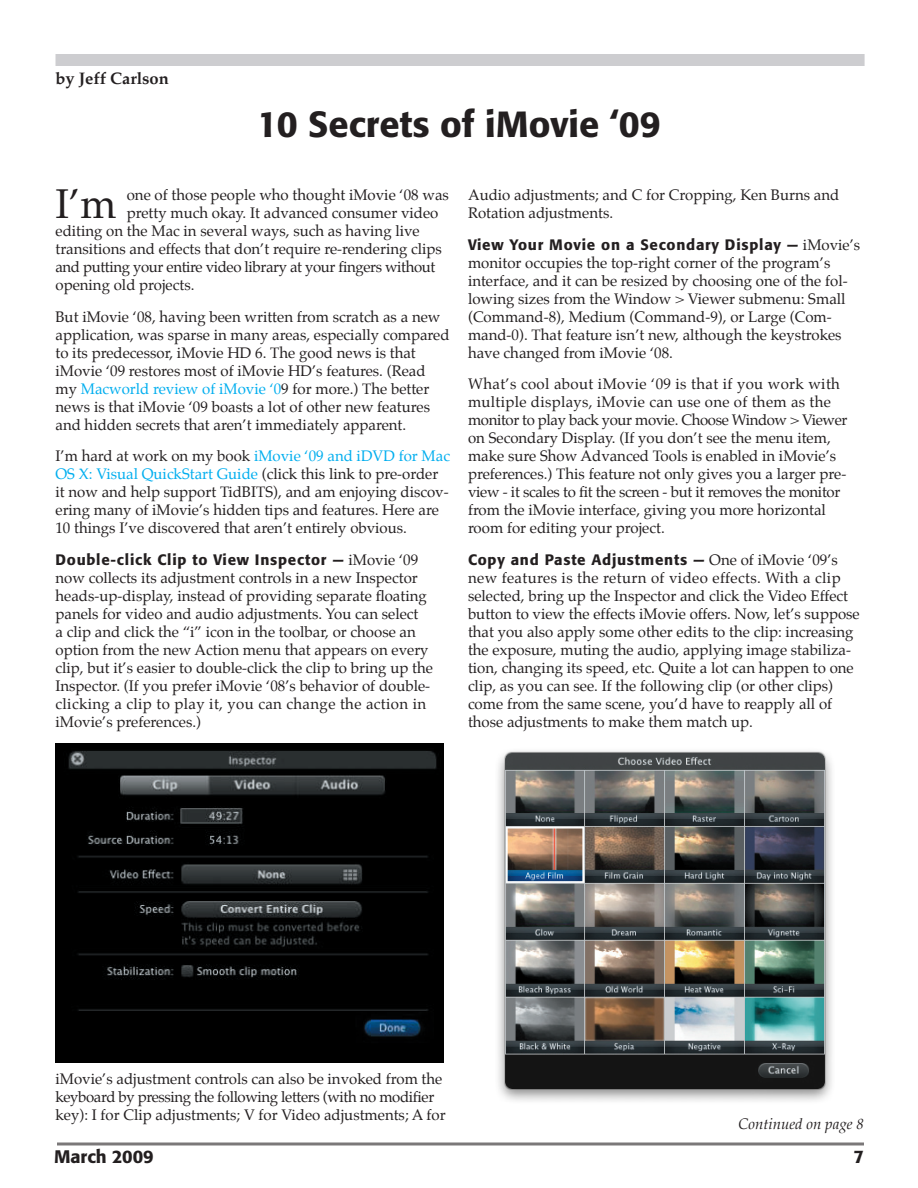
<style>
.page{position:relative;width:918px;height:1188px;background:#fff}
.page>*{position:absolute;margin:0;border:0;box-sizing:border-box;transform-origin:0 0}
.t1{font:40.8px "Palatino";color:#231f20}
.t2{font:500 36px "Formata";color:#231f20}
.t3{font:500 18px "Formata";color:#231f20}
.t4{font:700 16.5px "Palatino";color:#231f20}
.t5{font:15px/18px "Palatino";color:#231f20}
.t6{font:500 15px "Formata";letter-spacing:.05em;color:#231f20}
.t7{font:15px "Palatino";letter-spacing:-.025em;color:#231f20}
.t8{font:italic 15px "Palatino";color:#231f20}
.s1{color:#00aeef}
.s2{font-family:"Palatino";font-weight:400}
</style>
<div class="page">
<hr style="left:57px;top:1142px;width:807px;height:3px;background:#231f20">
<div style="left:56px;top:54px;width:809px;height:12px;background:#cdcdd0"></div>
<img style="left:56px;top:743px;width:387px;height:319px">
<img style="left:498px;top:751px;width:334px;height:350px">
<p class="t4" style="left:56px;top:68px;width:115px">by Jeff Carlson</p>
<h2 class="t2" style="left:257px;top:102px;width:405px">10 Secrets of iMovie ‘09</h2>
<h1 class="t1" style="left:56px;top:178px;width:63px">I’m</h1>
<p class="t5" style="left:127px;top:187px;width:324px">one of those people who thought iMovie ‘08 was</p>
<p class="t5" style="left:127px;top:205px;width:313px">pretty much okay. It advanced consumer video</p>
<p class="t5" style="left:55px;top:223px;width:366px">editing on the Mac in several ways, such as having live</p>
<p class="t5" style="left:55px;top:241px;width:388px">transitions and effects that don’t require re-rendering clips</p>
<p class="t7" style="left:56px;top:257px;width:382px">and putting your entire video library at your fingers without</p>
<p class="t5" style="left:56px;top:277px;width:140px">opening old projects.</p>
<p class="t5" style="left:56px;top:309px;width:396px">But iMovie ‘08, having been written from scratch as a new application, was sparse in many areas, especially compared to its predecessor, iMovie HD 6. The good news is that iMovie ‘09 restores most of iMovie HD’s features. (Read my <span class="s1">Macworld review of iMovie ‘0</span>9 for more.) The better news is that iMovie ‘09 boasts a lot of other new features and hidden secrets that aren’t immediately apparent.</p>
<p class="t5" style="left:55px;top:448px;width:396px">I’m hard at work on my book <span class="s1">iMovie ‘09 and iDVD for Mac OS X: Visual QuickStart Guide</span> (click this link to pre-order it now and help support TidBITS), and am enjoying discov&shy;ering many of iMovie’s hidden tips and features. Here are 10 things I’ve discovered that aren’t entirely obvious.</p>
<p class="t6" style="left:55px;top:550px;width:364px">Double-click Clip to View Inspector — <span class="s2">iMovie ‘09</span></p>
<p class="t5" style="left:55px;top:570px;width:379px">now collects its adjustment controls in a new Inspector heads-up-display, instead of providing separate floating panels for video and audio adjustments. You can select<br>a clip and click the “i” icon in the toolbar, or choose an option from the new Action menu that appears on every clip, but it’s easier to double-click the clip to bring up the Inspector. (If you prefer iMovie ‘08’s behavior of double&shy;clicking a clip to play it, you can change the action in iMovie’s preferences.)</p>
<p class="t5" style="left:468px;top:187px;width:373px">Audio adjustments; and C for Cropping, Ken Burns and<br>Rotation adjustments.</p>
<p class="t6" style="left:468px;top:235px;width:394px">View Your Movie on a Secondary Display — <span class="s2">iMovie’s</span></p>
<p class="t5" style="left:468px;top:255px;width:381px">monitor occupies the top-right corner of the program’s interface, and it can be resized by choosing one of the fol&shy;lowing sizes from the Window &gt; Viewer submenu: Small (Command-8), Medium (Command-9), or Large (Com&shy;mand-0). That feature isn’t new, although the keystrokes have changed from iMovie ‘08.</p>
<p class="t5" style="left:468px;top:376px;width:381px">What’s cool about iMovie ‘09 is that if you work with multiple displays, iMovie can use one of them as the monitor to play back your movie. Choose Window &gt; Viewer on Secondary Display. (If you don’t see the menu item, make sure Show Advanced Tools is enabled in iMovie’s preferences.) This feature not only gives you a larger pre&shy;view - it scales to fit the screen - but it removes the monitor from the iMovie interface, giving you more horizontal room for editing your project.</p>
<p class="t6" style="left:468px;top:550px;width:371px">Copy and Paste Adjustments — <span class="s2">One of iMovie ‘09’s</span></p>
<p class="t5" style="left:468px;top:570px;width:393px">new features is the return of video effects. With a clip selected, bring up the Inspector and click the Video Effect button to view the effects iMovie offers. Now, let’s suppose that you also apply some other edits to the clip: increasing the exposure, muting the audio, applying image stabiliza&shy;tion, changing its speed, etc. Quite a lot can happen to one clip, as you can see. If the following clip (or other clips) come from the same scene, you’d have to reapply all of those adjustments to make them match up.</p>
<p class="t5" style="left:56px;top:1071px;width:392px">iMovie’s adjustment controls can also be invoked from the keyboard by pressing the following letters (with no modifier key): I for Clip adjustments; V for Video adjustments; A for</p>
<p class="t8" style="left:739px;top:1115px;width:127px">Continued on page 8</p>
<p class="t3" style="left:54px;top:1146px;width:101px">March 2009</p>
<p class="t3" style="left:854px;top:1146px;width:12px">7</p>
</div>
